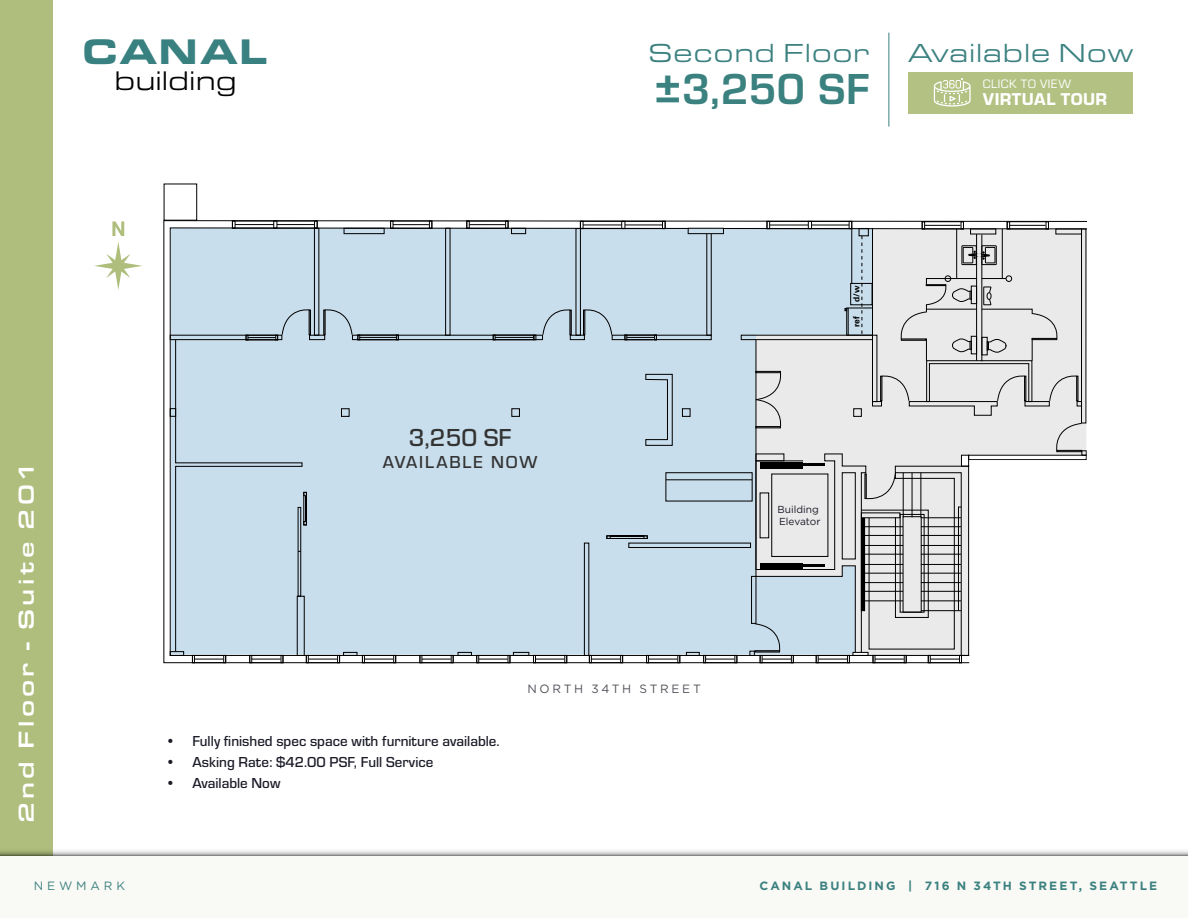
<style>
.page{position:relative;width:1188px;height:918px;background:#fff}
.page>*{position:absolute;margin:0;border:0;box-sizing:border-box;transform-origin:0 0}
.t1{font:700 45px "Eurostile";color:#3b8180}
.t2{font:900 36.9px "Eurostile Ext";letter-spacing:.025em;color:#398080}
.t3{font:27.6px "Eurostile Ext";color:#000}
.t4{font:27px "Eurostile Ext";letter-spacing:.025em;color:#3b8180}
.t5{font:500 25.5px "Eurostile";color:#333}
.t6{font:500 22.5px "Eurostile Ext";letter-spacing:.145em;color:#fff}
.t7{font:500 18px "Eurostile";letter-spacing:.1em;color:#333}
.t8{font:17.85px "Eurostile Hea";letter-spacing:.025em;color:#fff}
.t9{font:500 15px "Eurostile";color:#1a1b27}
.t10{font:12.75px "Eurostile";letter-spacing:.045em;color:#fff}
.t11{font:700 12px "Gotham";letter-spacing:.175em;color:#3b8180}
.t12{font:12px "Gotham";letter-spacing:.22em;color:#545059}
.t13{font:12px "Gotham";letter-spacing:.325em;color:#3b8180}
.t14{font:10.2px/12.1px "Gotham";color:#1a1b27}
.t15{font:700 8.4px "Univers LT Pro 65";color:#000}
</style>
<div class="page">
<div style="left:0;top:0;width:53px;height:856px;background:#afbe7c"></div>
<svg style="left:0;top:850px;width:1188px;height:6px"></svg>
<div style="left:0;top:856px;width:1188px;height:62px;background:#f9f9f5"></div>
<svg style="left:163px;top:220px;width:924px;height:444px"></svg>
<hr style="left:976px;top:234px;width:1px;height:127px;background:#000">
<hr style="left:981px;top:235px;width:1px;height:126px;background:#000">
<hr style="left:956px;top:229px;width:1px;height:50px;background:#000">
<hr style="left:1002px;top:229px;width:1px;height:50px;background:#000">
<div style="left:164px;top:184px;width:33px;height:37px;border:1px solid #000"></div>
<hr style="left:872px;top:228px;width:1px;height:107px;background:#000">
<svg style="left:175px;top:654px;width:224px;height:9px"></svg>
<svg style="left:749px;top:236px;width:338px;height:427px"></svg>
<svg style="left:94px;top:242px;width:48px;height:48px"></svg>
<svg style="left:112px;top:221px;width:12px;height:15px"></svg>
<div style="left:908px;top:72px;width:225px;height:41px;background:#afbe7c"></div>
<svg style="left:934px;top:78px;width:37px;height:29px"></svg>
<hr style="left:889px;top:33px;width:1px;height:94px;background:#3b8180">
<svg style="left:171px;top:228px;width:701px;height:426px;background:#c5d8e4"></svg>
<h2 class="t2" style="left:82px;top:24px;width:187px">CANAL</h2>
<h3 class="t3" style="left:114px;top:62px;width:124px">building</h3>
<h3 class="t4" style="left:648px;top:34px;width:223px">Second Floor</h3>
<h1 class="t1" style="left:654px;top:57px;width:217px">±3,250 SF</h1>
<p class="t10" style="left:983px;top:75px;width:90px">CLICK TO VIEW</p>
<h3 class="t4" style="left:909px;top:34px;width:226px">Available Now</h3>
<p class="t8" style="left:983px;top:86px;width:126px">VIRTUAL TOUR</p>
<h3 class="t6" style="left:10px;top:823px;width:364px;rotate:-90deg">2nd Floor - Suite 201</h3>
<h3 class="t5" style="left:409px;top:420px;width:104px">3,250 SF</h3>
<p class="t7" style="left:383px;top:449px;width:156px">AVAILABLE NOW</p>
<p class="t9" style="left:165px;top:731px;width:336px">• Fully finished spec space with furniture available.</p>
<p class="t9" style="left:165px;top:752px;width:270px">• Asking Rate: $42.00 PSF, Full Service</p>
<p class="t9" style="left:165px;top:773px;width:116px">• Available Now</p>
<p class="t12" style="left:527px;top:681px;width:175px">NORTH 34TH STREET</p>
<p class="t15" style="left:851px;top:302px;width:18px;rotate:-90deg">d/w</p>
<p class="t15" style="left:851px;top:327px;width:12px;rotate:-90deg">ref</p>
<p class="t14" style="left:778px;top:503px;width:44px">Building<br>Elevator</p>
<p class="t13" style="left:34px;top:878px;width:93px">NEWMARK</p>
<p class="t11" style="left:760px;top:878px;width:399px">CANAL BUILDING | 716 N 34TH STREET, SEATTLE</p>
</div>
